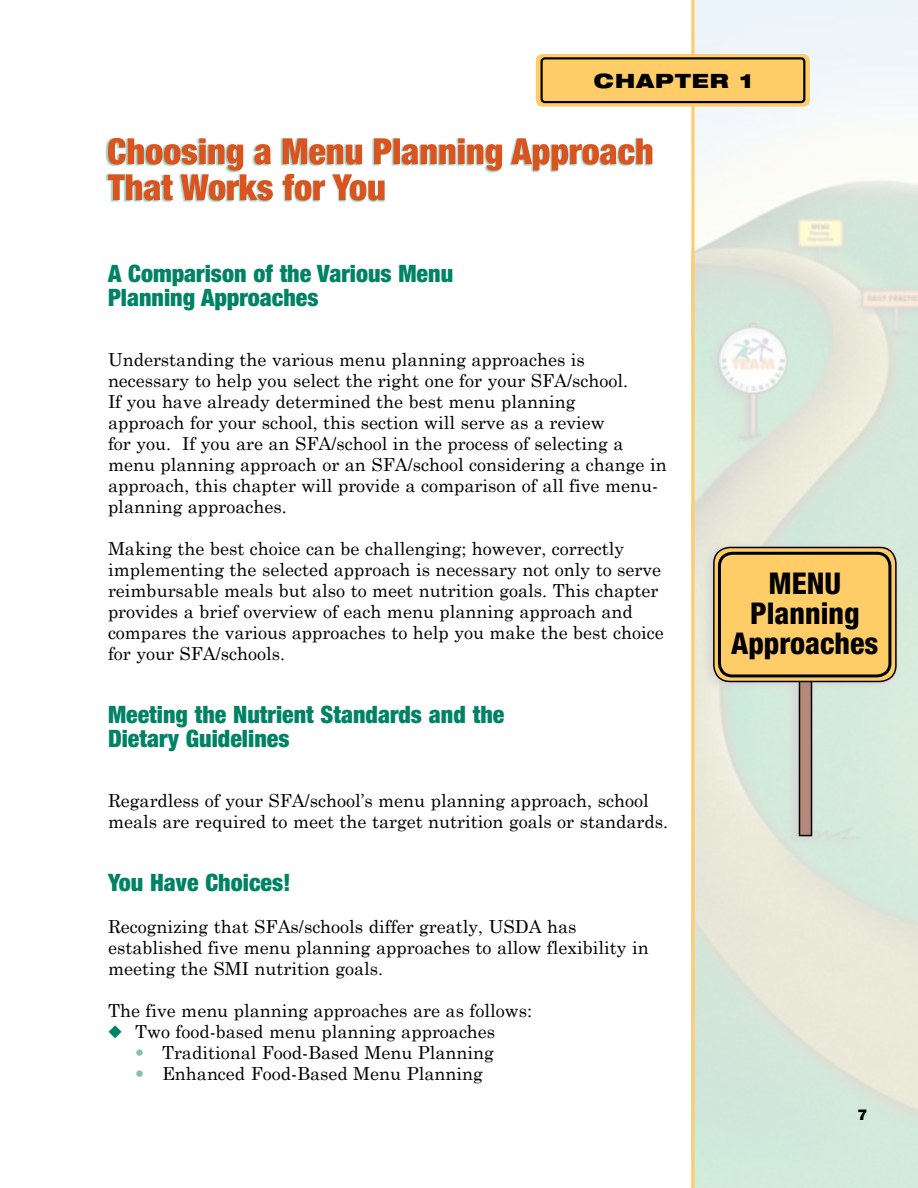
<style>
.page{position:relative;width:918px;height:1188px;background:#fff}
.page>*{position:absolute;margin:0;border:0;box-sizing:border-box;transform-origin:0 0}
.t1{font:800 condensed 30px/30px "Helvetica Neue";color:#000;text-align:center}
.t2{font:900 condensed 24px/24px "Helvetica Neue";color:#008265}
.t3{font:900 expanded 19.8px "Helvetica Neue";letter-spacing:.06em;color:#000}
.t4{font:18px/21px "Century Schoolbook";color:#000}
.t5{font:18px/21px "Helvetica Neue";color:#88bfb2}
</style>
<div class="page">
<img style="left:691px;top:0;width:227px;height:1188px">
<div style="left:799px;top:680px;width:12px;height:156px;background:#b4897c"></div>
<div style="left:799px;top:679px;width:13px;height:157px;border:2px solid #000"></div>
<div style="left:714px;top:548px;width:182px;height:133px;background:#ffcd67;border-radius:16px"></div>
<div style="left:713px;top:547px;width:184px;height:135px;border:2px solid #000;border-radius:16px"></div>
<div style="left:718px;top:552px;width:173px;height:125px;border:3px solid #000;border-radius:13px"></div>
<div style="left:105px;top:137px;width:548px;height:37px;background:#008265;opacity:.4"></div>
<div style="left:105px;top:173px;width:280px;height:31px;background:#008265;opacity:.4"></div>
<svg style="left:108px;top:138px;width:544px;height:63px"></svg>
<hr style="left:692px;top:0;width:2px;height:1188px;background:#ffcd67">
<div style="left:536px;top:54px;width:274px;height:53px;background:#ffcd67;border-radius:7px"></div>
<div style="left:541px;top:57px;width:264px;height:46px;border:2px solid #000;border-radius:3px"></div>
<svg style="left:858px;top:1110px;width:8px;height:10px"></svg>
<h2 class="t2" style="left:108px;top:261px;width:347px">A Comparison of the Various Menu<br>Planning Approaches</h2>
<p class="t3" style="left:594px;top:68px;width:160px">CHAPTER 1</p>
<p class="t4" style="left:108px;top:349px;width:560px">Understanding the various menu planning approaches is necessary to help you select the right one for your SFA/school.<br>If you have already determined the best menu planning<br>approach for your school, this section will serve as a review<br>for you. If you are an SFA/school in the process of selecting a menu planning approach or an SFA/school considering a change in approach, this chapter will provide a comparison of all five menu&shy;planning approaches.</p>
<p class="t4" style="left:108px;top:538px;width:557px">Making the best choice can be challenging; however, correctly implementing the selected approach is necessary not only to serve reimbursable meals but also to meet nutrition goals. This chapter provides a brief overview of each menu planning approach and compares the various approaches to help you make the best choice for your SFA/schools.</p>
<h2 class="t2" style="left:108px;top:702px;width:398px">Meeting the Nutrient Standards and the<br>Dietary Guidelines</h2>
<p class="t4" style="left:108px;top:790px;width:562px">Regardless of your SFA/school’s menu planning approach, school meals are required to meet the target nutrition goals or standards.</p>
<h2 class="t2" style="left:108px;top:870px;width:184px">You Have Choices!</h2>
<p class="t4" style="left:108px;top:916px;width:542px">Recognizing that SFAs/schools differ greatly, USDA has established five menu planning approaches to allow flexibility in meeting the SMI nutrition goals.</p>
<p class="t4" style="left:108px;top:1000px;width:426px">The five menu planning approaches are as follows:</p>
<p class="t4" style="left:135px;top:1021px;width:362px">Two food-based menu planning approaches</p>
<p class="t4" style="left:162px;top:1042px;width:333px">Traditional Food-Based Menu Planning</p>
<p class="t4" style="left:162px;top:1063px;width:322px">Enhanced Food-Based Menu Planning</p>
<p class="t5" style="left:135px;top:1042px;width:10px">• •</p>
<h1 class="t1" style="left:731px;top:568px;width:149px">MENU<br>Planning<br>Approaches</h1>
</div>
